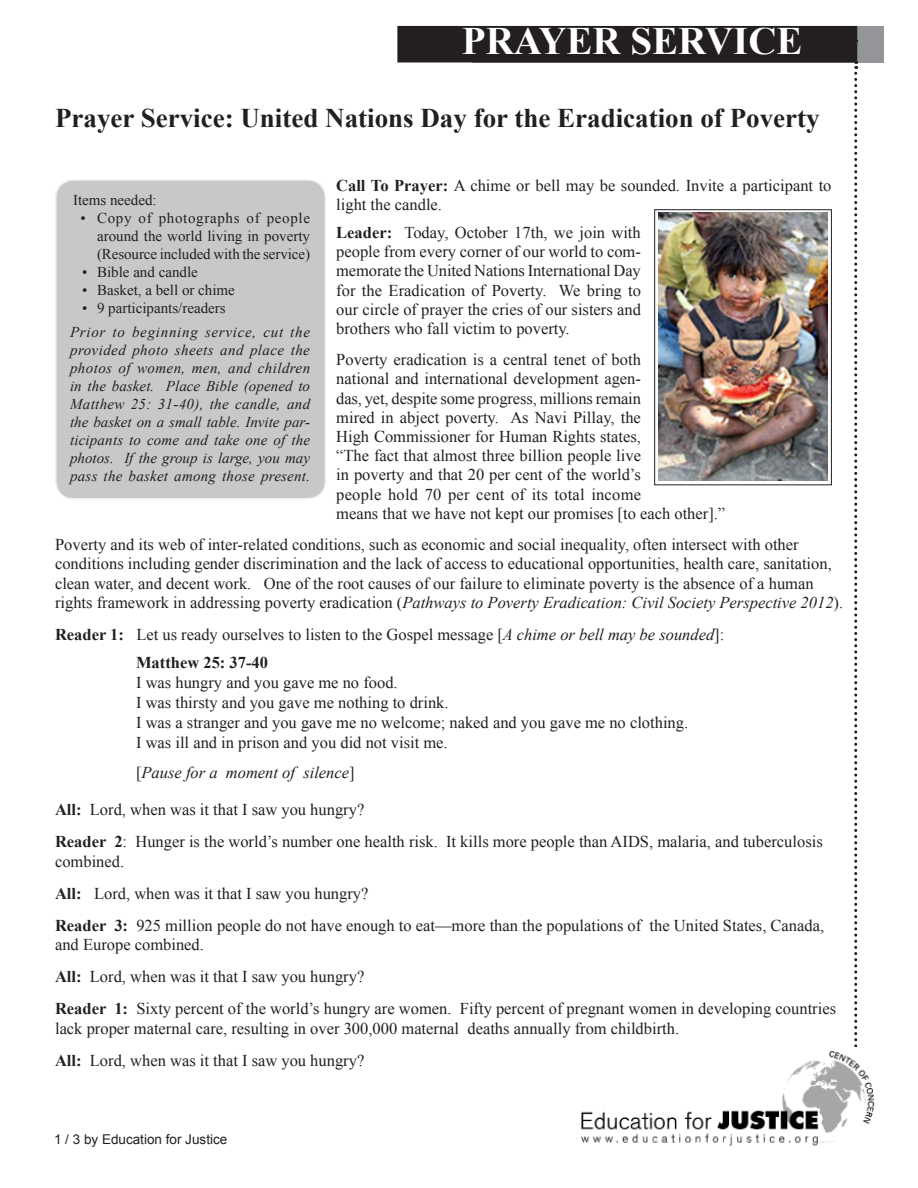
<style>
.page{position:relative;width:918px;height:1188px;background:#fff}
.page>*{position:absolute;margin:0;border:0;box-sizing:border-box;transform-origin:0 0}
.t1{font:700 39px "Times New Roman";color:#fff}
.t2{font:700 27px "Times New Roman";color:#231f20}
.t3{font:16.5px/19.2px "Times New Roman";color:#231f20}
.t4{font:italic 16.5px "Times New Roman";color:#231f20}
.t5{font:700 16.5px "Times New Roman";color:#231f20}
.t6{font:italic 15px/18px "Times New Roman";letter-spacing:.015em;color:#231f20;text-align:justify}
.t7{font:15px/18px "Times New Roman";color:#231f20;text-align:justify}
.t8{font:13.5px "Arial";color:#231f20}
.s1{font-weight:700}
.s2{font-style:italic}
.s3{font-style:normal}
</style>
<div class="page">
<div style="left:472px;top:26px;width:412px;height:36px;background:#939598"></div>
<div style="left:398px;top:27px;width:458px;height:35px;background:#231f20"></div>
<div style="left:397px;top:26px;width:460px;height:36px;border:2px solid #231f20"></div>
<svg style="left:854px;top:40px;width:3px;height:1007px"></svg>
<img style="left:581px;top:1051px;width:294px;height:95px">
<div style="left:56px;top:180px;width:269px;height:319px;background:#c7c8ca;border-radius:18px"></div>
<div style="left:55px;top:179px;width:271px;height:321px;border:2px solid #eeeeef;border-radius:18px"></div>
<img style="left:659px;top:213px;width:168px;height:268px">
<div style="left:654px;top:210px;width:178px;height:275px;border:1px solid #231f20"></div>
<p class="t1" style="left:462px;top:14px;width:342px">PRAYER SERVICE</p>
<p class="t2" style="left:55px;top:100px;width:766px">Prayer Service: United Nations Day for the Eradication of Poverty</p>
<p class="t7" style="left:73px;top:190px;width:85px">Items needed:</p>
<p class="t7" style="left:97px;top:208px;width:215px;text-indent:-16px">• Copy of photographs of people around the world living in poverty (Resource included with the service)</p>
<p class="t7" style="left:82px;top:262px;width:117px">• Bible and candle</p>
<p class="t7" style="left:82px;top:280px;width:154px">• Basket, a bell or chime</p>
<p class="t7" style="left:82px;top:298px;width:145px">• 9 participants/readers</p>
<p class="t6" style="left:70px;top:322px;width:242px">Prior to beginning service, cut the provided photo sheets and place the photos of women, men, and children in the basket. Place Bible (opened to Matthew 25: 31-40), the candle, and the basket on a small table. Invite par&shy;ticipants to come and take one of the photos. If the group is large, you may pass the basket among those present.</p>
<p class="t3" style="left:336px;top:175px;width:497px"><span class="s1">Call To Prayer:</span> A chime or bell may be sounded. Invite a participant to light the candle.</p>
<p class="t3" style="left:336px;top:223px;width:306px;text-align:justify"><span class="s1">Leader:</span> Today, October 17th, we join with people from every corner of our world to com&shy;memorate the United Nations International Day for the Eradication of Poverty. We bring to our circle of prayer the cries of our sisters and brothers who fall victim to poverty.</p>
<p class="t3" style="left:336px;top:350px;width:391px">Poverty eradication is a central tenet of both<br>national and international development agen-<br>das, yet, despite some progress, millions remain<br>mired in abject poverty. As Navi Pillay, the<br>High Commissioner for Human Rights states,<br>“The fact that almost three billion people live<br>in poverty and that 20 per cent of the world’s<br>people hold 70 per cent of its total income<br>means that we have not kept our promises [to each other].”</p>
<p class="t3" style="left:55px;top:535px;width:790px">Poverty and its web of inter-related conditions, such as economic and social inequality, often intersect with other conditions including gender discrimination and the lack of access to educational opportunities, health care, sanitation, clean water, and decent work. One of the root causes of our failure to eliminate poverty is the absence of a human rights framework in addressing poverty eradication (<span class="s2">Pathways to Poverty Eradication: Civil Society Perspective 2012</span>).</p>
<p class="t3" style="left:55px;top:624px;width:671px"><span class="s1">Reader 1:</span> Let us ready ourselves to listen to the Gospel message [<span class="s2">A chime or bell may be sounded</span>]:</p>
<p class="t5" style="left:136px;top:651px;width:133px">Matthew 25: 37-40</p>
<p class="t3" style="left:136px;top:673px;width:263px">I was hungry and you gave me no food.</p>
<p class="t3" style="left:136px;top:693px;width:314px">I was thirsty and you gave me nothing to drink.</p>
<p class="t3" style="left:136px;top:712px;width:554px">I was a stranger and you gave me no welcome; naked and you gave me no clothing.</p>
<p class="t3" style="left:136px;top:732px;width:313px">I was ill and in prison and you did not visit me.</p>
<p class="t4" style="left:136px;top:761px;width:220px"><span class="s3">[</span>Pause for a moment of silence<span class="s3">]</span></p>
<p class="t3" style="left:55px;top:800px;width:311px"><span class="s1">All:</span> Lord, when was it that I saw you hungry?</p>
<p class="t3" style="left:55px;top:831px;width:769px;line-height:19.8px"><span class="s1">Reader 2</span>: Hunger is the world’s number one health risk. It kills more people than AIDS, malaria, and tuberculosis combined.</p>
<p class="t3" style="left:55px;top:883px;width:315px"><span class="s1">All:</span> Lord, when was it that I saw you hungry?</p>
<p class="t3" style="left:55px;top:915px;width:771px;line-height:19.8px"><span class="s1">Reader 3:</span> 925 million people do not have enough to eat—more than the populations of the United States, Canada, and Europe combined.</p>
<p class="t3" style="left:55px;top:967px;width:311px"><span class="s1">All:</span> Lord, when was it that I saw you hungry?</p>
<p class="t3" style="left:55px;top:998px;width:783px;line-height:19.8px"><span class="s1">Reader 1:</span> Sixty percent of the world’s hungry are women. Fifty percent of pregnant women in developing countries lack proper maternal care, resulting in over 300,000 maternal deaths annually from childbirth.</p>
<p class="t3" style="left:55px;top:1050px;width:311px"><span class="s1">All:</span> Lord, when was it that I saw you hungry?</p>
<p class="t8" style="left:54px;top:1131px;width:175px">1 / 3 by Education for Justice</p>
</div>
